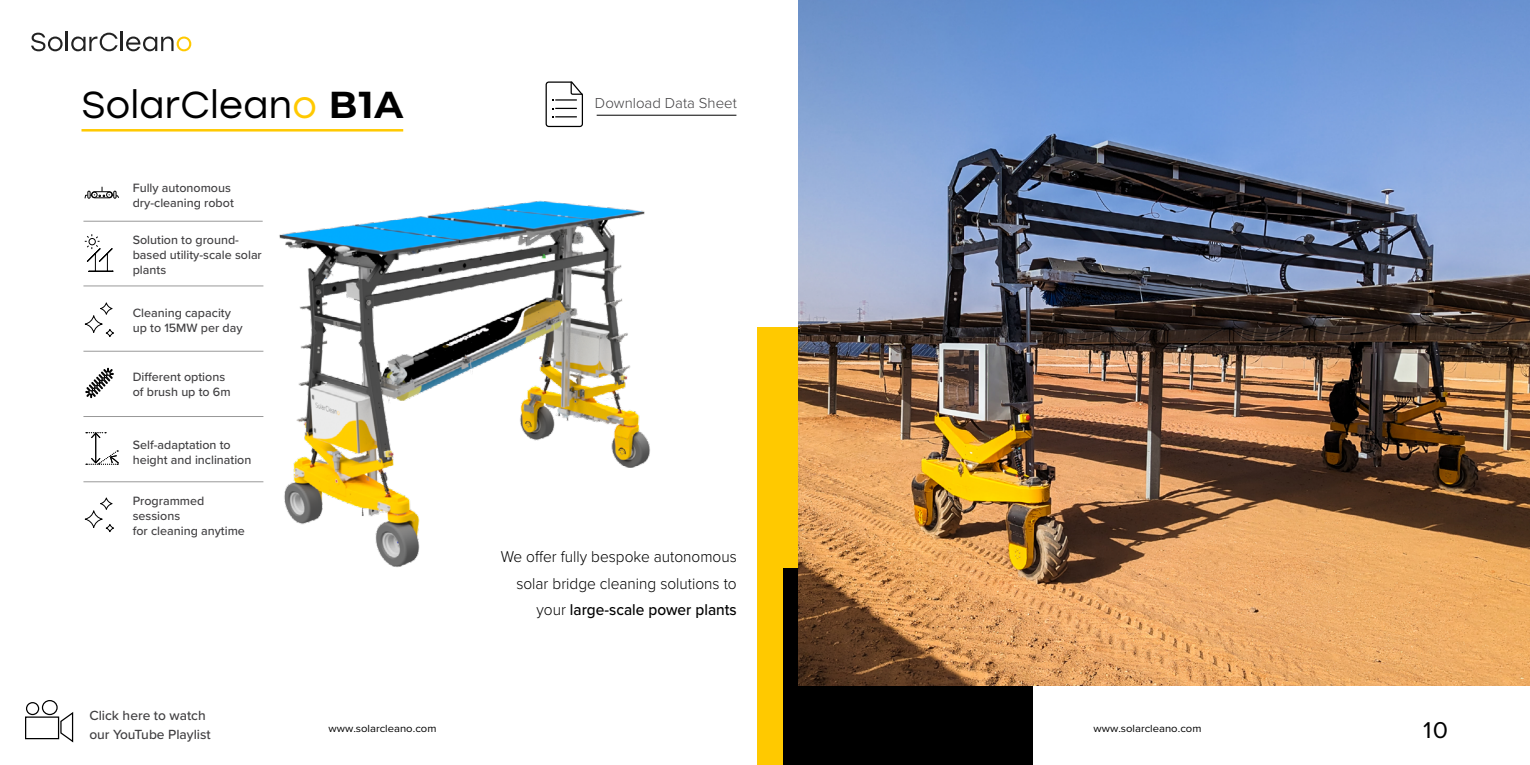
<style>
.page{position:relative;width:1530px;height:765px;background:#fff}
.page>*{position:absolute;margin:0;border:0;box-sizing:border-box;transform-origin:0 0}
.t1{font:37.5px "Stolzl";color:#000}
.t2{font:23.75px "Proxima Nova";color:#000;scale:1.05 1}
.t3{font:300 16.25px/26.6px "Proxima Nova";color:#000;text-align:right;scale:.95 1}
.t4{font:300 15px "Proxima Nova";color:#414042}
.t5{font:500 13.75px/18.8px "Proxima Nova";color:#414042}
.t6{font:500 12.5px/15px "Proxima Nova";color:#414042}
.t7{font:10.75px "Proxima Nova";color:#000;scale:1.05 1}
.s1{color:#ffc900}
.s2{font-family:"Montserrat";font-weight:700}
.s3{font-weight:500}
</style>
<div class="page">
<div style="left:757px;top:327px;width:249px;height:438px;background:#ffc900"></div>
<div style="left:784px;top:569px;width:249px;height:196px;background:#000"></div>
<div style="left:26px;top:702px;width:13px;height:13px;border:1px solid #000;border-radius:50%"></div>
<div style="left:42px;top:700px;width:16px;height:15px;border:1px solid #000;border-radius:50%"></div>
<div style="left:25px;top:716px;width:34px;height:23px;border:1px solid #000"></div>
<svg style="left:59px;top:712px;width:15px;height:31px"></svg>
<img style="left:799px;top:0;width:731px;height:685px">
<svg style="left:545px;top:81px;width:38px;height:47px"></svg>
<hr style="left:597px;top:115px;width:139px;height:1px;background:#000">
<hr style="left:83px;top:221px;width:180px;height:1px;background:#999">
<hr style="left:83px;top:286px;width:180px;height:1px;background:#999">
<hr style="left:83px;top:351px;width:180px;height:1px;background:#999">
<hr style="left:83px;top:416px;width:180px;height:1px;background:#999">
<hr style="left:83px;top:482px;width:180px;height:1px;background:#999">
<img style="left:279px;top:200px;width:371px;height:367px">
<svg style="left:85px;top:368px;width:29px;height:30px"></svg>
<svg style="left:84px;top:187px;width:35px;height:12px"></svg>
<div style="left:85px;top:315px;width:18px;height:18px;border:1px solid #000;border-radius:50%"></div>
<div style="left:100px;top:303px;width:12px;height:12px;border:1px solid #000;border-radius:50%"></div>
<div style="left:106px;top:329px;width:8px;height:8px;border:1px solid #000;border-radius:50%"></div>
<div style="left:85px;top:510px;width:18px;height:18px;border:1px solid #000;border-radius:50%"></div>
<div style="left:100px;top:498px;width:12px;height:12px;border:1px solid #000;border-radius:50%"></div>
<div style="left:106px;top:524px;width:8px;height:8px;border:1px solid #000;border-radius:50%"></div>
<hr style="left:95px;top:433px;width:1px;height:30px;background:#000">
<svg style="left:86px;top:432px;width:20px;height:7px"></svg>
<svg style="left:86px;top:450px;width:33px;height:15px"></svg>
<svg style="left:84px;top:234px;width:30px;height:38px"></svg>
<svg style="left:31px;top:33px;width:32px;height:18px"></svg>
<hr style="left:66px;top:31px;width:2px;height:20px;background:#222">
<svg style="left:71px;top:33px;width:47px;height:18px"></svg>
<hr style="left:121px;top:31px;width:2px;height:20px;background:#222">
<svg style="left:126px;top:37px;width:65px;height:14px"></svg>
<hr style="left:81px;top:129px;width:322px;height:3px;background:#ffc900">
<h1 class="t1" style="left:81px;top:79px;width:323px">SolarClean<span class="s1">o</span> <span class="s2">B1A</span></h1>
<p class="t6" style="left:133px;top:180px;width:103px">Fully autonomous dry-cleaning robot</p>
<p class="t6" style="left:133px;top:232px;width:131px">Solution to ground&shy;based utility-scale solar plants</p>
<p class="t6" style="left:133px;top:304px;width:111px">Cleaning capacity up to 15MW per day</p>
<p class="t6" style="left:133px;top:369px;width:99px">Different options of brush up to 6m</p>
<p class="t6" style="left:133px;top:437px;width:120px">Self-adaptation to height and inclination</p>
<p class="t6" style="left:133px;top:493px;width:114px">Programmed sessions<br>for cleaning anytime</p>
<p class="t4" style="left:595px;top:92px;width:143px">Download Data Sheet</p>
<h3 class="t3" style="left:501px;top:542px;width:250px">We offer fully bespoke autonomous solar bridge cleaning solutions to your <span class="s3">large-scale power plants</span></h3>
<p class="t5" style="left:89px;top:706px;width:123px">Click here to watch our YouTube Playlist</p>
<p class="t7" style="left:329px;top:721px;width:104px">www.solarcleano.com</p>
<p class="t7" style="left:1094px;top:721px;width:104px">www.solarcleano.com</p>
<h2 class="t2" style="left:1423px;top:712px;width:25px">10</h2>
</div>
